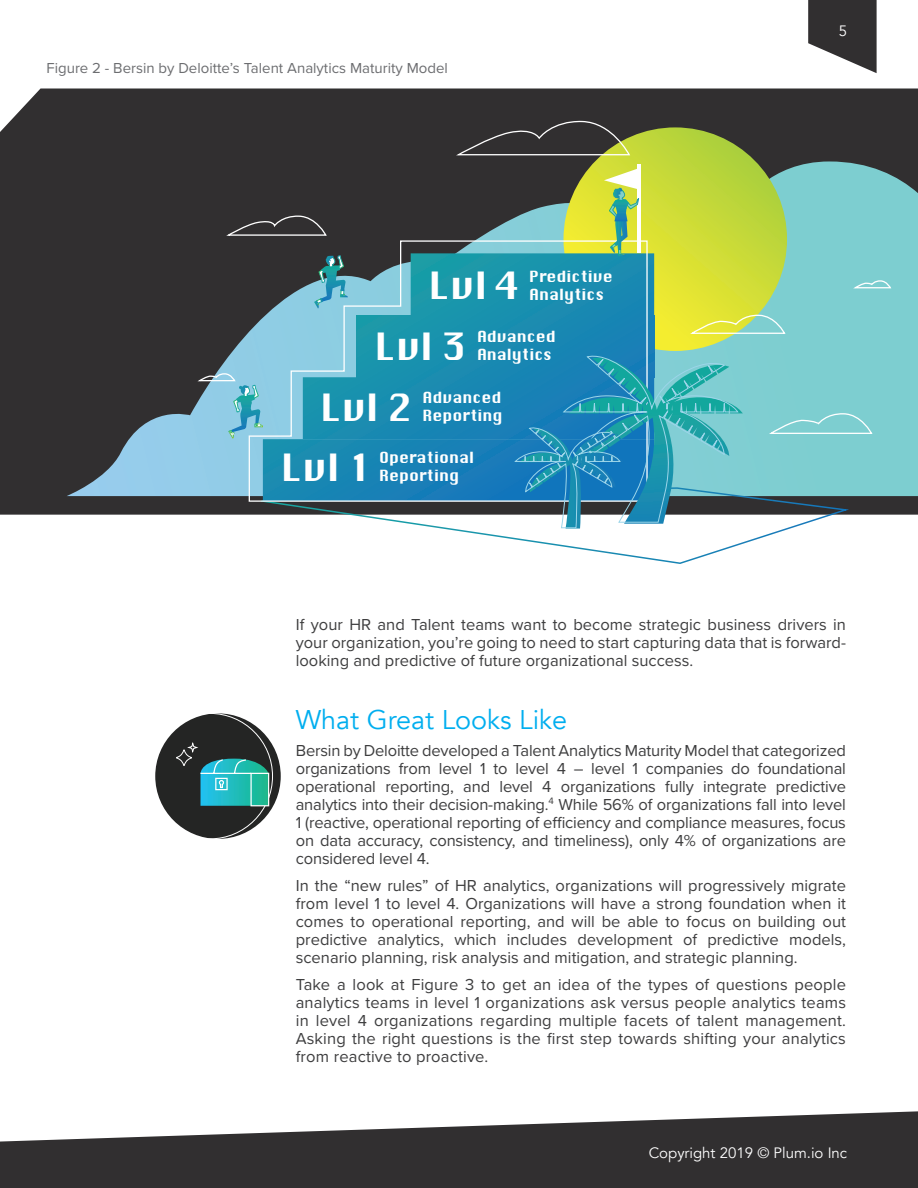
<style>
.page{position:relative;width:918px;height:1188px;background:#fff}
.page>*{position:absolute;margin:0;border:0;box-sizing:border-box;transform-origin:0 0}
.t1{font:36.6px "Krungthep";color:#fff}
.t2{font:27px "Avenir";color:#00aeef}
.t3{font:16.5px/18px "Proxima Nova";color:#3e3e3f;text-align:justify}
.t4{font:15px/18px "Krungthep";color:#fff}
.t5{font:15px "Proxima Nova";color:#6c6d70}
.t6{font:15px "Avenir";color:#fff}
</style>
<div class="page">
<svg style="left:808px;top:0;width:69px;height:73px"></svg>
<svg style="left:0;top:1111px;width:918px;height:77px;fill:#312f30"></svg>
<div style="left:0;top:89px;width:918px;height:426px;background:#312f30"></div>
<svg style="left:67px;top:161px;width:851px;height:335px;background:#48595d"></svg>
<svg style="left:445px;top:529px;width:344px;height:35px"></svg>
<svg style="left:564px;top:127px;width:223px;height:224px;background:#b9d33a"></svg>
<svg style="left:457px;top:119px;width:173px;height:37px;background:#46453f"></svg>
<hr style="left:638px;top:165px;width:3px;height:88px;background:#fff">
<svg style="left:198px;top:169px;width:694px;height:360px;background:#5d9c9a"></svg>
<div style="left:155px;top:713px;width:126px;height:126px;background:#242524;border-radius:50%"></div>
<svg style="left:176px;top:741px;width:94px;height:66px"></svg>
<p class="t5" style="left:46px;top:57px;width:403px">Figure 2 - Bersin by Deloitte’s Talent Analytics Maturity Model</p>
<p class="t4" style="left:529px;top:268px;width:85px">Predictive<br>Analytics</p>
<p class="t4" style="left:477px;top:328px;width:80px">Advanced<br>Analytics</p>
<p class="t4" style="left:423px;top:389px;width:81px">Advanced<br>Reporting</p>
<p class="t4" style="left:379px;top:449px;width:96px">Operational<br>Reporting</p>
<p class="t1" style="left:429px;top:265px;width:93px">Lvl 4</p>
<p class="t1" style="left:375px;top:326px;width:93px">Lvl 3</p>
<p class="t1" style="left:320px;top:387px;width:93px">Lvl 2</p>
<p class="t1" style="left:281px;top:447px;width:93px">Lvl 1</p>
<p class="t6" style="left:839px;top:22px;width:10px">5</p>
<p class="t3" style="left:296px;top:614px;width:552px">If your HR and Talent teams want to become strategic business drivers in your organization, you’re going to need to start capturing data that is forward&shy;looking and predictive of future organizational success.</p>
<p class="t2" style="left:296px;top:703px;width:273px">What Great Looks Like</p>
<p class="t3" style="left:296px;top:740px;width:552px">Bersin by Deloitte developed a Talent Analytics Maturity Model that categorized organizations from level 1 to level 4 – level 1 companies do foundational operational reporting, and level 4 organizations fully integrate predictive analytics into their decision-making.<sup>4</sup> While 56% of organizations fall into level 1 (reactive, operational reporting of efficiency and compliance measures, focus on data accuracy, consistency, and timeliness), only 4% of organizations are considered level 4.</p>
<p class="t3" style="left:296px;top:875px;width:552px">In the “new rules” of HR analytics, organizations will progressively migrate from level 1 to level 4. Organizations will have a strong foundation when it comes to operational reporting, and will be able to focus on building out predictive analytics, which includes development of predictive models, scenario planning, risk analysis and mitigation, and strategic planning.</p>
<p class="t3" style="left:296px;top:974px;width:552px">Take a look at Figure 3 to get an idea of the types of questions people analytics teams in level 1 organizations ask versus people analytics teams in level 4 organizations regarding multiple facets of talent management.<br>Asking the right questions is the first step towards shifting your analytics from reactive to proactive.</p>
<p class="t6" style="left:649px;top:1144px;width:200px">Copyright 2019 © Plum.io Inc</p>
</div>
